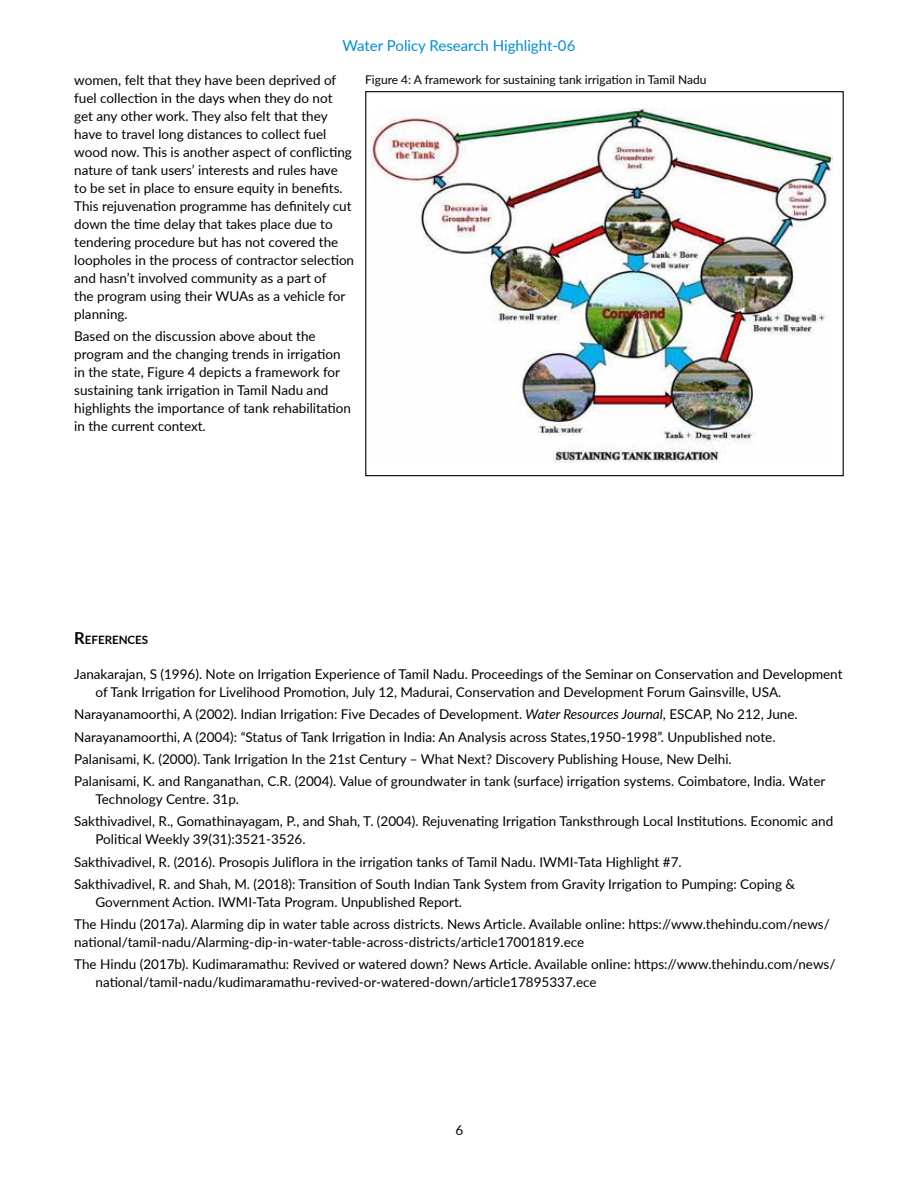
<style>
.page{position:relative;width:918px;height:1188px;background:#fff}
.page>*{position:absolute;margin:0;border:0;box-sizing:border-box;transform-origin:0 0}
.t1{font:15px "Lato";color:#008dd0}
.t2{font:13.5px/18px "Lato";color:#000}
.t3{font:12px "Lato";color:#000}
.t4{font:700 11.55px "Lato";color:#000}
.s1{font-size:16.5px}
.s2{font-style:italic}
</style>
<div class="page">
<img style="left:372px;top:108px;width:460px;height:355px">
<p class="t1" style="left:343px;top:35px;width:234px">Water Policy Research Highlight-06</p>
<p class="t2" style="left:74px;top:71px;width:281px">women, felt that they have been deprived of fuel collection in the days when they do not get any other work. They also felt that they have to travel long distances to collect fuel wood now. This is another aspect of conflicting nature of tank users’ interests and rules have<br>to be set in place to ensure equity in benefits.<br>This rejuvenation programme has definitely cut down the time delay that takes place due to tendering procedure but has not covered the loopholes in the process of contractor selection and hasn’t involved community as a part of<br>the program using their WUAs as a vehicle for planning.</p>
<p class="t2" style="left:74px;top:327px;width:278px">Based on the discussion above about the program and the changing trends in irrigation in the state, Figure 4 depicts a framework for sustaining tank irrigation in Tamil Nadu and highlights the importance of tank rehabilitation in the current context.</p>
<p class="t3" style="left:365px;top:71px;width:343px">Figure 4: A framework for sustaining tank irrigation in Tamil Nadu</p>
<p class="t4" style="left:74px;top:632px;width:75px"><span class="s1">R</span>EFERENCES</p>
<p class="t2" style="left:96px;top:665px;width:749px;text-indent:-21px">Janakarajan, S (1996). Note on Irrigation Experience of Tamil Nadu. Proceedings of the Seminar on Conservation and Development of Tank Irrigation for Livelihood Promotion, July 12, Madurai, Conservation and Development Forum Gainsville, USA.</p>
<p class="t2" style="left:74px;top:703px;width:753px;line-height:22.2px">Narayanamoorthi, A (2002). Indian Irrigation: Five Decades of Development. <span class="s2">Water Resources Journal</span>, ESCAP, No 212, June.<br>Narayanamoorthi, A (2004): “Status of Tank Irrigation in India: An Analysis across States,1950-1998”. Unpublished note.<br>Palanisami, K. (2000). Tank Irrigation In the 21st Century – What Next? Discovery Publishing House, New Delhi.<br>Palanisami, K. and Ranganathan, C.R. (2004). Value of groundwater in tank (surface) irrigation systems. Coimbatore, India. Water</p>
<p class="t2" style="left:74px;top:788px;width:760px;line-height:22.2px;text-indent:21px">Technology Centre. 31p.<br>Sakthivadivel, R., Gomathinayagam, P., and Shah, T. (2004). Rejuvenating Irrigation Tanksthrough Local Institutions. Economic and</p>
<p class="t2" style="left:74px;top:828px;width:722px;line-height:22.2px;text-indent:21px">Political Weekly 39(31):3521-3526.<br>Sakthivadivel, R. (2016). Prosopis Juliflora in the irrigation tanks of Tamil Nadu. IWMI-Tata Highlight #7.<br>Sakthivadivel, R. and Shah, M. (2018): Transition of South Indian Tank System from Gravity Irrigation to Pumping: Coping &amp;</p>
<p class="t2" style="left:74px;top:890px;width:757px;line-height:22.2px;text-indent:21px">Government Action. IWMI-Tata Program. Unpublished Report.<br>The Hindu (2017a). Alarming dip in water table across districts. News Article. Available online: https://www.thehindu.com/news/</p>
<p class="t2" style="left:74px;top:931px;width:763px;line-height:22.2px">national/tamil-nadu/Alarming-dip-in-water-table-across-districts/article17001819.ece<br>The Hindu (2017b). Kudimaramathu: Revived or watered down? News Article. Available online: https://www.thehindu.com/news/</p>
<p class="t2" style="left:96px;top:973px;width:503px">national/tamil-nadu/kudimaramathu-revived-or-watered-down/article17895337.ece</p>
<p class="t2" style="left:455px;top:1121px;width:9px">6</p>
</div>
